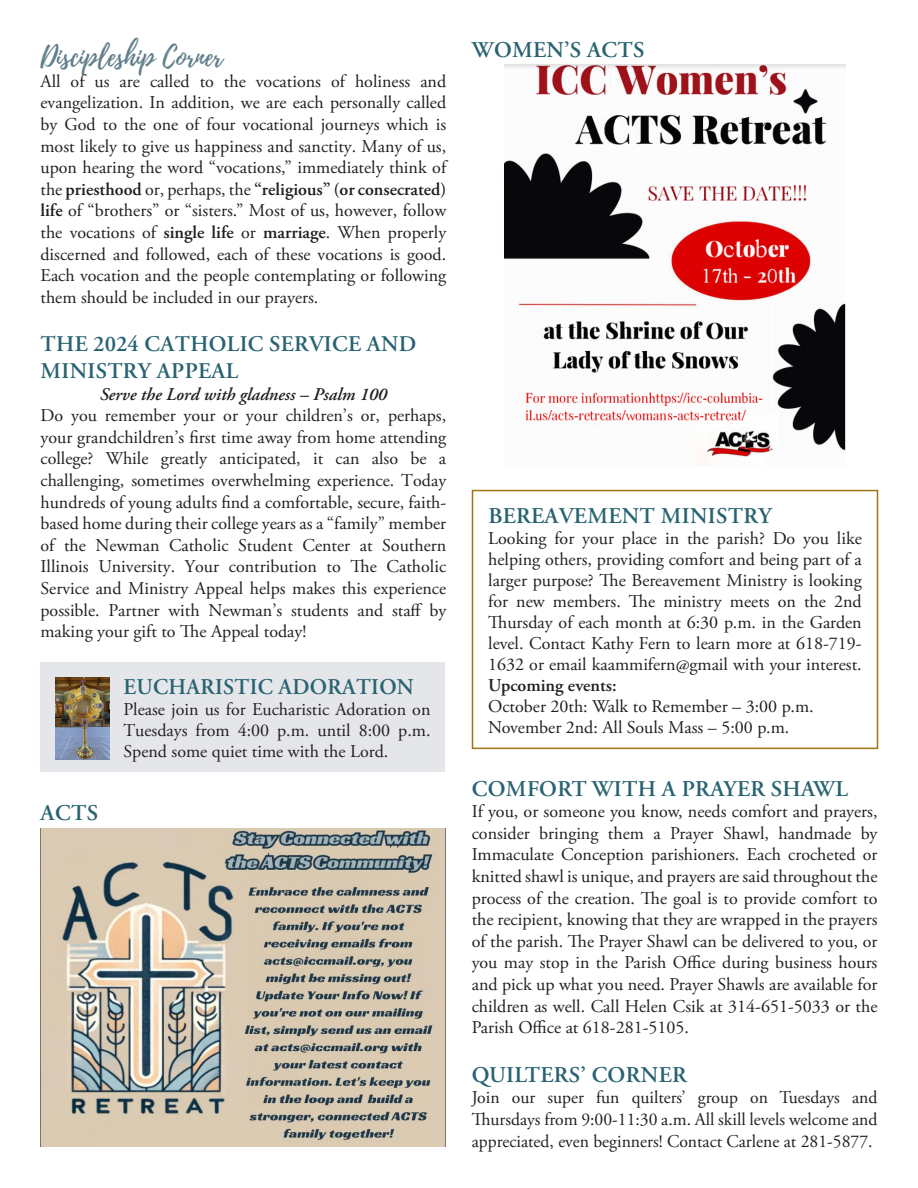
<style>
.page{position:relative;width:918px;height:1188px;background:#fff}
.page>*{position:absolute;margin:0;border:0;box-sizing:border-box;transform-origin:0 0}
.t1{font:26.85px "Playlist Script";color:#5f7d8a}
.t2{font:600 22.5px "Adobe Garamond Pro";letter-spacing:.015em;color:#296371}
.t3{font:600 22.35px/26.8px "Adobe Garamond Pro";letter-spacing:.015em;color:#296371}
.t4{font:18px/21.6px "Adobe Garamond Pro";color:#231f20;text-align:justify}
.t5{font:italic 600 17.85px "Adobe Garamond Pro";color:#231f20}
.s1{font-weight:600}
</style>
<div class="page">
<div style="left:40px;top:662px;width:406px;height:110px;background:#e4e6e9"></div>
<img style="left:56px;top:677px;width:54px;height:83px">
<img style="left:40px;top:829px;width:406px;height:318px">
<img style="left:504px;top:65px;width:341px;height:400px">
<div style="left:472px;top:490px;width:406px;height:259px;border:2px solid #a37512"></div>
<p class="t1" style="left:40px;top:38px;width:184px">Discipleship Corner</p>
<p class="t4" style="left:40px;top:71px;width:409px">All of us are called to the vocations of holiness and evangelization. In addition, we are each personally called by God to the one of four vocational journeys which is most likely to give us happiness and sanctity. Many of us, upon hearing the word “vocations,” immediately think of the <span class="s1">priesthood</span> or, perhaps, the <span class="s1">“religious” (or consecrated) life</span> of “brothers” or “sisters.” Most of us, however, follow the vocations of <span class="s1">single life</span> or <span class="s1">marriage</span>. When properly discerned and followed, each of these vocations is good.<br>Each vocation and the people contemplating or following them should be included in our prayers.</p>
<p class="t3" style="left:41px;top:331px;width:377px">THE 2024 CATHOLIC SERVICE AND<br>MINISTRY APPEAL</p>
<p class="t5" style="left:100px;top:384px;width:289px">Serve the Lord with gladness – Psalm 100</p>
<p class="t4" style="left:40px;top:405px;width:407px">Do you remember your or your children’s or, perhaps, your grandchildren’s first time away from home attending college? While greatly anticipated, it can also be a challenging, sometimes overwhelming experience. Today hundreds of young adults find a comfortable, secure, faith&shy;based home during their college years as a “family” member of the Newman Catholic Student Center at Southern Illinois University. Your contribution to The Catholic Service and Ministry Appeal helps makes this experience possible. Partner with Newman’s students and staff by making your gift to The Appeal today!</p>
<p class="t2" style="left:124px;top:674px;width:292px">EUCHARISTIC ADORATION</p>
<p class="t4" style="left:123px;top:699px;width:309px;line-height:21px">Please join us for Eucharistic Adoration on Tuesdays from 4:00 p.m. until 8:00 p.m.<br>Spend some quiet time with the Lord.</p>
<p class="t2" style="left:41px;top:800px;width:59px">ACTS</p>
<p class="t2" style="left:472px;top:37px;width:174px">WOMEN’S ACTS</p>
<p class="t2" style="left:488px;top:503px;width:285px">BEREAVEMENT MINISTRY</p>
<p class="t4" style="left:488px;top:528px;width:375px;line-height:21px">Looking for your place in the parish? Do you like helping others, providing comfort and being part of a larger purpose? The Bereavement Ministry is looking for new members. The ministry meets on the 2nd Thursday of each month at 6:30 p.m. in the Garden level. Contact Kathy Fern to learn more at 618-719- 1632 or email kaammifern@gmail with your interest.<br><span class="s1">Upcoming events:</span></p>
<p class="t4" style="left:488px;top:696px;width:327px">October 20th: Walk to Remember – 3:00 p.m.</p>
<p class="t4" style="left:488px;top:717px;width:303px">November 2nd: All Souls Mass – 5:00 p.m.</p>
<p class="t2" style="left:472px;top:775px;width:378px">COMFORT WITH A PRAYER SHAWL</p>
<p class="t4" style="left:472px;top:801px;width:407px">If you, or someone you know, needs comfort and prayers, consider bringing them a Prayer Shawl, handmade by Immaculate Conception parishioners. Each crocheted or knitted shawl is unique, and prayers are said throughout the process of the creation. The goal is to provide comfort to the recipient, knowing that they are wrapped in the prayers of the parish. The Prayer Shawl can be delivered to you, or you may stop in the Parish Office during business hours and pick up what you need. Prayer Shawls are available for children as well. Call Helen Csik at 314-651-5033 or the Parish Office at 618-281-5105.</p>
<p class="t2" style="left:472px;top:1062px;width:216px">QUILTERS’ CORNER</p>
<p class="t4" style="left:472px;top:1087px;width:407px">Join our super fun quilters’ group on Tuesdays and Thursdays from 9:00-11:30 a.m. All skill levels welcome and appreciated, even beginners! Contact Carlene at 281-5877.</p>
</div>
